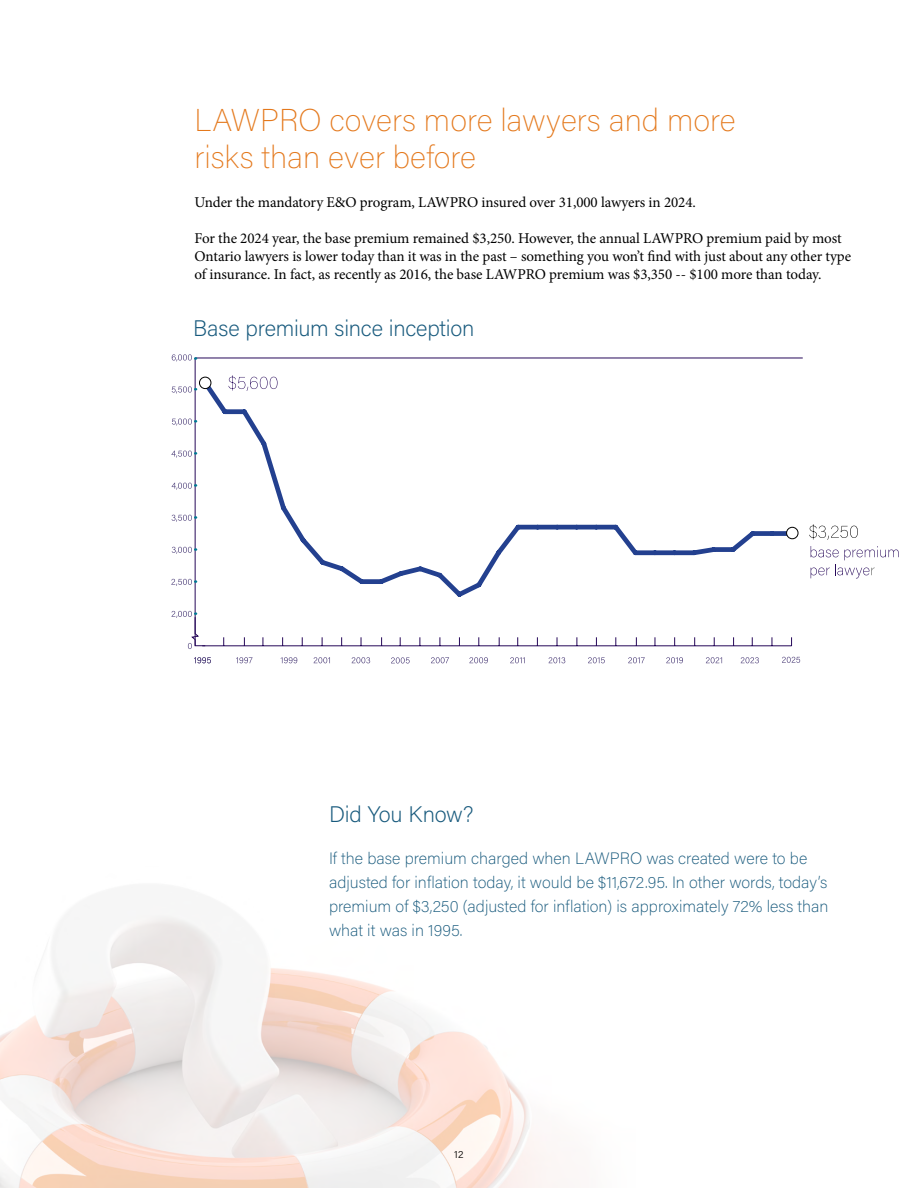
<style>
.page{position:relative;width:918px;height:1188px;background:#fff}
.page>*{position:absolute;margin:0;border:0;box-sizing:border-box;transform-origin:0 0}
.level_1_-_2024{font:31.5px/37.5px "Acumin Variable Concept";color:#e4791d}
.H2_Head_Light{font:22.5px "Acumin Variable Concept";letter-spacing:-.01em;color:#185a7d}
.Call_out{font:16.5px/24px "Acumin Variable Concept";color:#185a7d}
.Body_Text{font:15px/18px "Minion Pro";letter-spacing:-.01em;color:#000}
.t1{font:10.5px "Acumin Variable Concept";color:#000}
</style>
<div class="page">
<img style="left:0;top:914px;width:560px;height:274px">
<hr style="left:195px;top:358px;width:1px;height:288px;background:#260859">
<svg style="left:236px;top:657px;width:17px;height:6px"></svg>
<svg style="left:281px;top:657px;width:16px;height:6px"></svg>
<svg style="left:314px;top:657px;width:16px;height:6px"></svg>
<svg style="left:469px;top:657px;width:19px;height:6px"></svg>
<svg style="left:666px;top:657px;width:17px;height:6px"></svg>
<svg style="left:741px;top:657px;width:18px;height:6px"></svg>
<svg style="left:782px;top:657px;width:18px;height:6px"></svg>
<svg style="left:194px;top:657px;width:17px;height:6px"></svg>
<svg style="left:352px;top:657px;width:18px;height:6px"></svg>
<svg style="left:391px;top:657px;width:19px;height:7px"></svg>
<svg style="left:431px;top:657px;width:18px;height:6px"></svg>
<svg style="left:510px;top:657px;width:15px;height:6px"></svg>
<svg style="left:549px;top:657px;width:16px;height:6px"></svg>
<svg style="left:588px;top:657px;width:17px;height:6px"></svg>
<svg style="left:628px;top:657px;width:17px;height:6px"></svg>
<svg style="left:706px;top:657px;width:16px;height:6px"></svg>
<hr style="left:195px;top:358px;width:608px;height:1px;background:#260859">
<hr style="left:202px;top:646px;width:590px;height:1px;background:#260859">
<svg style="left:809px;top:524px;width:49px;height:16px"></svg>
<svg style="left:811px;top:546px;width:88px;height:32px"></svg>
<svg style="left:199px;top:376px;width:598px;height:221px"></svg>
<div style="left:787px;top:527px;width:11px;height:12px;background:#fff;border-radius:50%"></div>
<div style="left:786px;top:527px;width:12px;height:12px;border:1px solid #000;border-radius:50%"></div>
<div style="left:199px;top:377px;width:12px;height:12px;background:#fff;border-radius:50%"></div>
<div style="left:199px;top:377px;width:12px;height:12px;border:1px solid #000;border-radius:50%"></div>
<svg style="left:172px;top:611px;width:33px;height:38px"></svg>
<svg style="left:171px;top:579px;width:25px;height:7px"></svg>
<svg style="left:172px;top:547px;width:24px;height:7px"></svg>
<svg style="left:172px;top:515px;width:24px;height:7px"></svg>
<svg style="left:172px;top:483px;width:24px;height:7px"></svg>
<svg style="left:172px;top:451px;width:24px;height:7px"></svg>
<svg style="left:172px;top:419px;width:24px;height:7px"></svg>
<svg style="left:172px;top:386px;width:24px;height:8px"></svg>
<svg style="left:172px;top:354px;width:24px;height:7px"></svg>
<p class="level_1_-_2024" style="left:194px;top:100px;width:543px">LAWPRO covers more lawyers and more risks than ever before</p>
<p class="Body_Text" style="left:194px;top:193px;width:503px">Under the mandatory E&amp;O program, LAWPRO insured over 31,000 lawyers in 2024.</p>
<p class="Body_Text" style="left:194px;top:229px;width:658px">For the 2024 year, the base premium remained $3,250. However, the annual LAWPRO premium paid by most<br>Ontario lawyers is lower today than it was in the past – something you won’t find with just about any other type of insurance. In fact, as recently as 2016, the base LAWPRO premium was $3,350 -- $100 more than today.</p>
<h2 class="H2_Head_Light" style="left:193px;top:313px;width:283px">Base premium since inception</h2>
<h2 class="H2_Head_Light" style="left:329px;top:799px;width:146px">Did You Know?</h2>
<p class="Call_out" style="left:329px;top:846px;width:501px">If the base premium charged when LAWPRO was created were to be adjusted for inflation today, it would be $11,672.95. In other words, today’s premium of $3,250 (adjusted for inflation) is approximately 72% less than what it was in 1995.</p>
<p class="t1" style="left:454px;top:1147px;width:11px">12</p>
</div>
